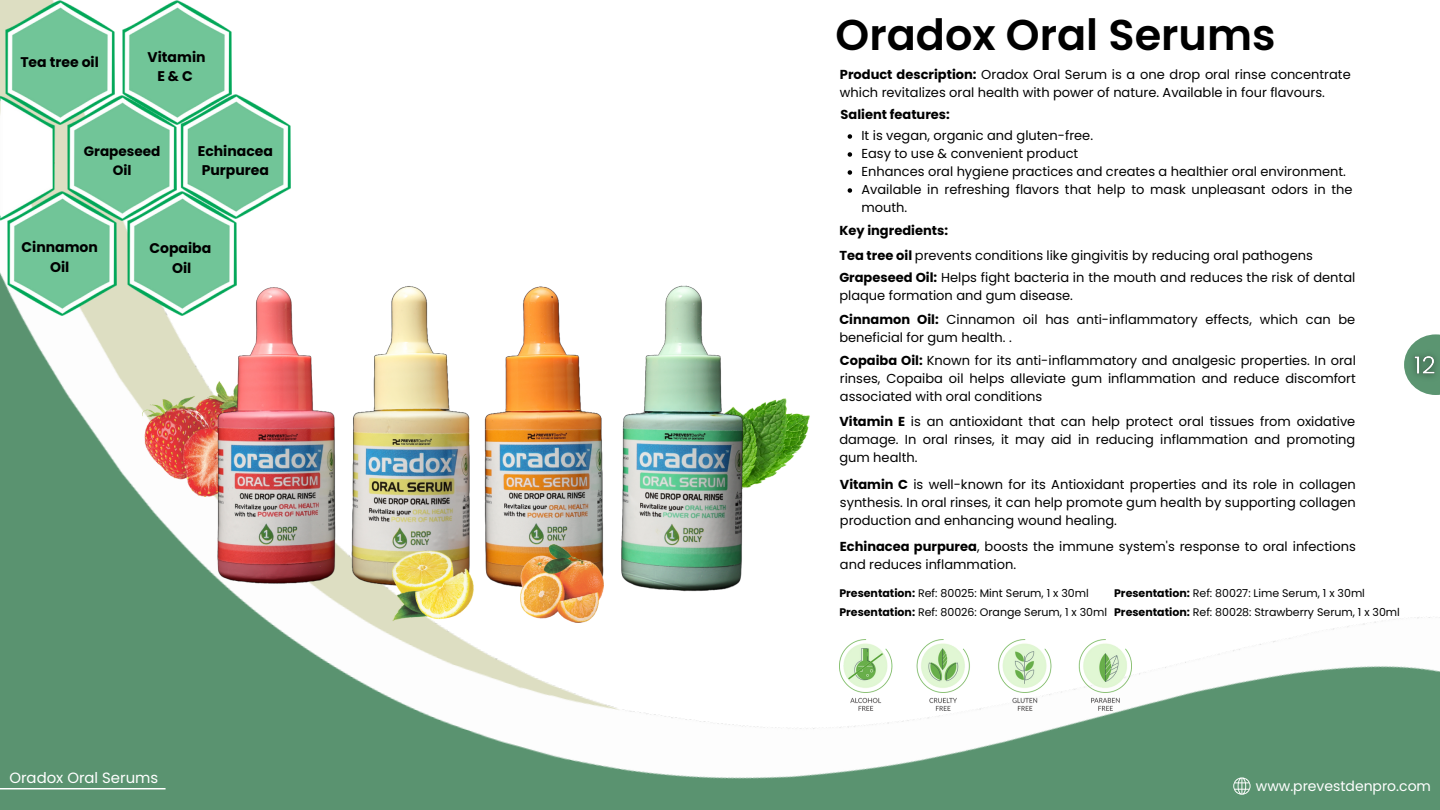
<style>
.page{position:relative;width:1440px;height:810px;background:#fff}
.page>*{position:absolute;margin:0;border:0;box-sizing:border-box;transform-origin:0 0}
.t1{font:600 43px "Poppins";color:#000}
.t2{font:14.9px "Poppins";color:#fff}
.t3{font:700 14px/19.5px "Poppins";color:#000;text-align:center}
.t4{font:14px "Poppins";color:#fff}
.t5{font:700 13.6px/18.8px "Poppins";color:#000;text-align:center}
.t6{font:13px/18px "Poppins";color:#000}
.t7{font:700 13px "Poppins";color:#000}
.t8{font:11px "Poppins";color:#000}
.s1{font-weight:700}
</style>
<div class="page">
<img style="left:0;top:31px;width:1440px;height:779px">
<hr style="left:0;top:788px;width:166px;height:2px;background:#fff">
<img style="left:0;top:96px;width:176px;height:124px">
<img style="left:2px;top:191px;width:115px;height:125px">
<img style="left:0;top:0;width:114px;height:124px">
<img style="left:122px;top:191px;width:115px;height:125px">
<svg style="left:848px;top:134px;width:4px;height:5px"></svg>
<svg style="left:848px;top:152px;width:4px;height:5px"></svg>
<svg style="left:848px;top:170px;width:4px;height:5px"></svg>
<svg style="left:848px;top:188px;width:4px;height:5px"></svg>
<img style="left:142px;top:382px;width:69px;height:115px">
<img style="left:762px;top:398px;width:51px;height:95px">
<img style="left:211px;top:272px;width:551px;height:328px">
<img style="left:389px;top:542px;width:87px;height:87px">
<img style="left:520px;top:544px;width:84px;height:78px">
<img style="left:117px;top:0;width:114px;height:124px">
<img style="left:176px;top:94px;width:114px;height:125px">
<svg style="left:1404px;top:334px;width:36px;height:61px"></svg>
<img style="left:1404px;top:345px;width:36px;height:40px">
<img style="left:840px;top:640px;width:55px;height:71px">
<img style="left:912px;top:640px;width:66px;height:71px">
<img style="left:995px;top:640px;width:62px;height:71px">
<img style="left:1074px;top:640px;width:58px;height:71px">
<svg style="left:1233px;top:777px;width:18px;height:18px"></svg>
<p class="t3" style="left:20px;top:52px;width:80px">Tea tree oil</p>
<h5 class="t3" style="left:148px;top:47px;width:59px">Vitamin<br>E&amp;C</h5>
<p class="t5" style="left:84px;top:142px;width:78px">Grapeseed<br>Oil</p>
<h5 class="t3" style="left:198px;top:141px;width:77px;text-align:left">Echinacea<br>Purpurea</h5>
<p class="t3" style="left:22px;top:238px;width:78px">Cinnamon<br>Oil</p>
<p class="t3" style="left:149px;top:239px;width:63px">Copaiba<br>Oil</p>
<p class="t2" style="left:9px;top:767px;width:150px">Oradox Oral Serums</p>
<p class="t1" style="left:836px;top:5px;width:442px">Oradox Oral Serums</p>
<h2 class="t6" style="left:840px;top:66px;width:512px"><span class="s1">Product description:</span> Oradox Oral Serum is a one drop oral rinse concentrate which revitalizes oral health with power of nature. Available in four flavours.</h2>
<h2 class="t7" style="left:841px;top:105px;width:111px">Salient features:</h2>
<p class="t6" style="left:861px;top:127px;width:233px">It is vegan, organic and gluten-free.</p>
<h2 class="t6" style="left:861px;top:145px;width:218px">Easy to use &amp; convenient product</h2>
<p class="t6" style="left:861px;top:163px;width:486px">Enhances oral hygiene practices and creates a healthier oral environment.</p>
<h2 class="t6" style="left:861px;top:181px;width:493px">Available in refreshing flavors that help to mask unpleasant odors in the mouth.</h2>
<h5 class="t7" style="left:839px;top:222px;width:110px">Key ingredients:</h5>
<h5 class="t6" style="left:839px;top:247px;width:475px"><span class="s1">Tea tree oil</span> prevents conditions like gingivitis by reducing oral pathogens</h5>
<p class="t6" style="left:839px;top:269px;width:517px"><span class="s1">Grapeseed Oil:</span> Helps fight bacteria in the mouth and reduces the risk of dental plaque formation and gum disease.</p>
<p class="t6" style="left:839px;top:310px;width:517px"><span class="s1">Cinnamon Oil:</span> Cinnamon oil has anti-inflammatory effects, which can be beneficial for gum health. .</p>
<p class="t6" style="left:840px;top:351px;width:517px;text-align:justify"><span class="s1">Copaiba Oil:</span> Known for its anti-inflammatory and analgesic properties. In oral rinses, Copaiba oil helps alleviate gum inflammation and reduce discomfort associated with oral conditions</p>
<p class="t6" style="left:839px;top:412px;width:517px;text-align:justify"><span class="s1">Vitamin E</span> is an antioxidant that can help protect oral tissues from oxidative damage. In oral rinses, it may aid in reducing inflammation and promoting gum health.</p>
<p class="t6" style="left:840px;top:475px;width:517px;text-align:justify"><span class="s1">Vitamin C</span> is well-known for its Antioxidant properties and its role in collagen synthesis. In oral rinses, it can help promote gum health by supporting collagen production and enhancing wound healing.</p>
<p class="t6" style="left:840px;top:537px;width:517px"><span class="s1">Echinacea purpurea</span>, boosts the immune system's response to oral infections and reduces inflammation.</p>
<p class="t8" style="left:839px;top:586px;width:251px"><span class="s1">Presentation:</span> Ref: 80025: Mint Serum, 1 x 30ml</p>
<p class="t8" style="left:839px;top:605px;width:269px"><span class="s1">Presentation:</span> Ref: 80026: Orange Serum, 1 x 30ml</p>
<p class="t8" style="left:1114px;top:586px;width:252px"><span class="s1">Presentation:</span> Ref: 80027: Lime Serum, 1 x 30ml</p>
<h4 class="t8" style="left:1114px;top:605px;width:287px"><span class="s1">Presentation:</span> Ref: 80028: Strawberry Serum, 1 x 30ml</h4>
<p class="t4" style="left:1256px;top:776px;width:177px">www.prevestdenpro.com</p>
</div>
